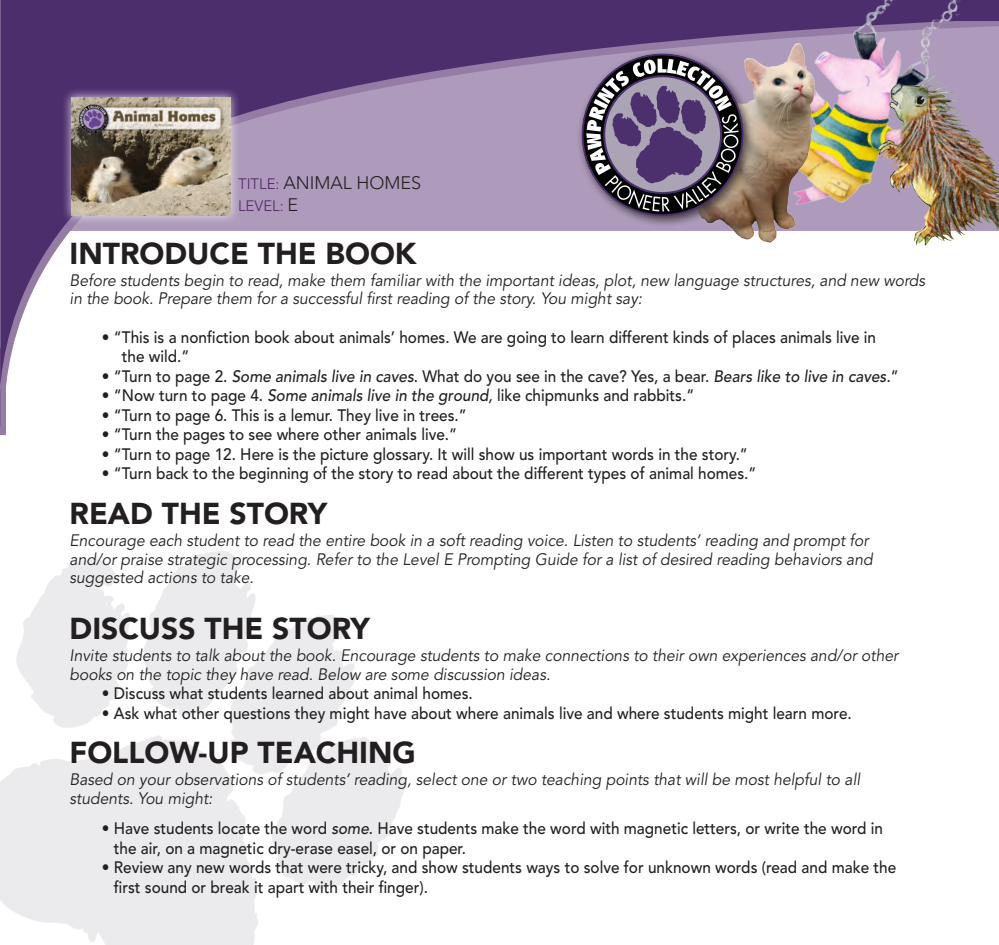
<style>
.page{position:relative;width:999px;height:945px;background:#fff}
.page>*{position:absolute;margin:0;border:0;box-sizing:border-box;transform-origin:0 0}
.t1{font:900 30px "Avenir LT Std";color:#231f20}
.t2{font:300 18px "Avenir LT Std";color:#231f20}
.t3{font:500 16.5px/19.5px "Avenir LT Std";color:#231f20;scale:.93 1}
.t4{font:italic 16.5px/18.8px "Avenir LT Std";color:#231f20;scale:.95 1}
.t5{font:300 15px "Avenir LT Std";color:#542569}
.s1{font-size:15px;color:#542569}
.s2{font-size:18px;color:#231f20}
.s3{font-style:italic}
</style>
<div class="page">
<div style="left:0;top:349px;width:6px;height:86px;background:#947ca5"></div>
<div style="left:13px;top:14px;width:972px;height:918px;background:linear-gradient(to right,#f4f3f5,#fff)"></div>
<svg style="left:0;top:0;width:999px;height:427px"></svg>
<img style="left:740px;top:0;width:258px;height:216px">
<img style="left:628px;top:40px;width:194px;height:203px">
<img style="left:877px;top:77px;width:55px;height:107px">
<div style="left:576px;top:48px;width:179px;height:180px;background:#231f20;opacity:.75"></div>
<svg style="left:573px;top:53px;width:178px;height:172px;background:#786a80"></svg>
<img style="left:149px;top:551px;width:72px;height:68px">
<div style="left:61px;top:87px;width:180px;height:139px;background:#fff;opacity:.75"></div>
<img style="left:71px;top:97px;width:160px;height:119px">
<p class="t2" style="left:238px;top:172px;width:185px"><span class="s1">TITLE:</span> ANIMAL HOMES</p>
<p class="t5" style="left:238px;top:197px;width:62px">LEVEL: <span class="s2">E</span></p>
<h1 class="t1" style="left:70px;top:235px;width:349px">INTRODUCE THE BOOK</h1>
<p class="t4" style="left:70px;top:271px;width:902px">Before students begin to read, make them familiar with the important ideas, plot, new language structures, and new words in the book. Prepare them for a successful first reading of the story. You might say:</p>
<p class="t3" style="left:122px;top:328px;width:813px;text-indent:-20px">• “This is a nonfiction book about animals’ homes. We are going to learn different kinds of places animals live in the wild.”</p>
<p class="t3" style="left:102px;top:367px;width:858px">• “Turn to page 2. <span class="s3">Some animals live in caves</span>. What do you see in the cave? Yes, a bear. <span class="s3">Bears like to live in caves.</span>”</p>
<p class="t3" style="left:102px;top:386px;width:638px">• “Now turn to page 4. <span class="s3">Some animals live in the ground,</span> like chipmunks and rabbits.”</p>
<p class="t3" style="left:102px;top:406px;width:394px">• “Turn to page 6. This is a lemur. They live in trees.”</p>
<p class="t3" style="left:102px;top:425px;width:383px">• “Turn the pages to see where other animals live.”</p>
<p class="t3" style="left:102px;top:445px;width:696px">• “Turn to page 12. Here is the picture glossary. It will show us important words in the story.”</p>
<p class="t3" style="left:102px;top:464px;width:705px">• “Turn back to the beginning of the story to read about the different types of animal homes.”</p>
<h1 class="t1" style="left:70px;top:495px;width:259px">READ THE STORY</h1>
<p class="t4" style="left:70px;top:531px;width:847px">Encourage each student to read the entire book in a soft reading voice. Listen to students’ reading and prompt for and/or praise strategic processing. Refer to the Level E Prompting Guide for a list of desired reading behaviors and suggested actions to take.</p>
<h1 class="t1" style="left:70px;top:610px;width:302px">DISCUSS THE STORY</h1>
<p class="t4" style="left:70px;top:646px;width:874px">Invite students to talk about the book. Encourage students to make connections to their own experiences and/or other books on the topic they have read. Below are some discussion ideas.</p>
<p class="t3" style="left:102px;top:684px;width:400px">• Discuss what students learned about animal homes.</p>
<p class="t3" style="left:102px;top:704px;width:808px">• Ask what other questions they might have about where animals live and where students might learn more.</p>
<h1 class="t1" style="left:70px;top:735px;width:348px">FOLLOW-UP TEACHING</h1>
<p class="t4" style="left:70px;top:771px;width:834px">Based on your observations of students’ reading, select one or two teaching points that will be most helpful to all students. You might:</p>
<p class="t3" style="left:114px;top:819px;width:829px;text-indent:-12px">• Have students locate the word <span class="s3">some</span>. Have students make the word with magnetic letters, or write the word in the air, on a magnetic dry-erase easel, or on paper.</p>
<p class="t3" style="left:114px;top:858px;width:843px;text-indent:-12px">• Review any new words that were tricky, and show students ways to solve for unknown words (read and make the first sound or break it apart with their finger).</p>
</div>
